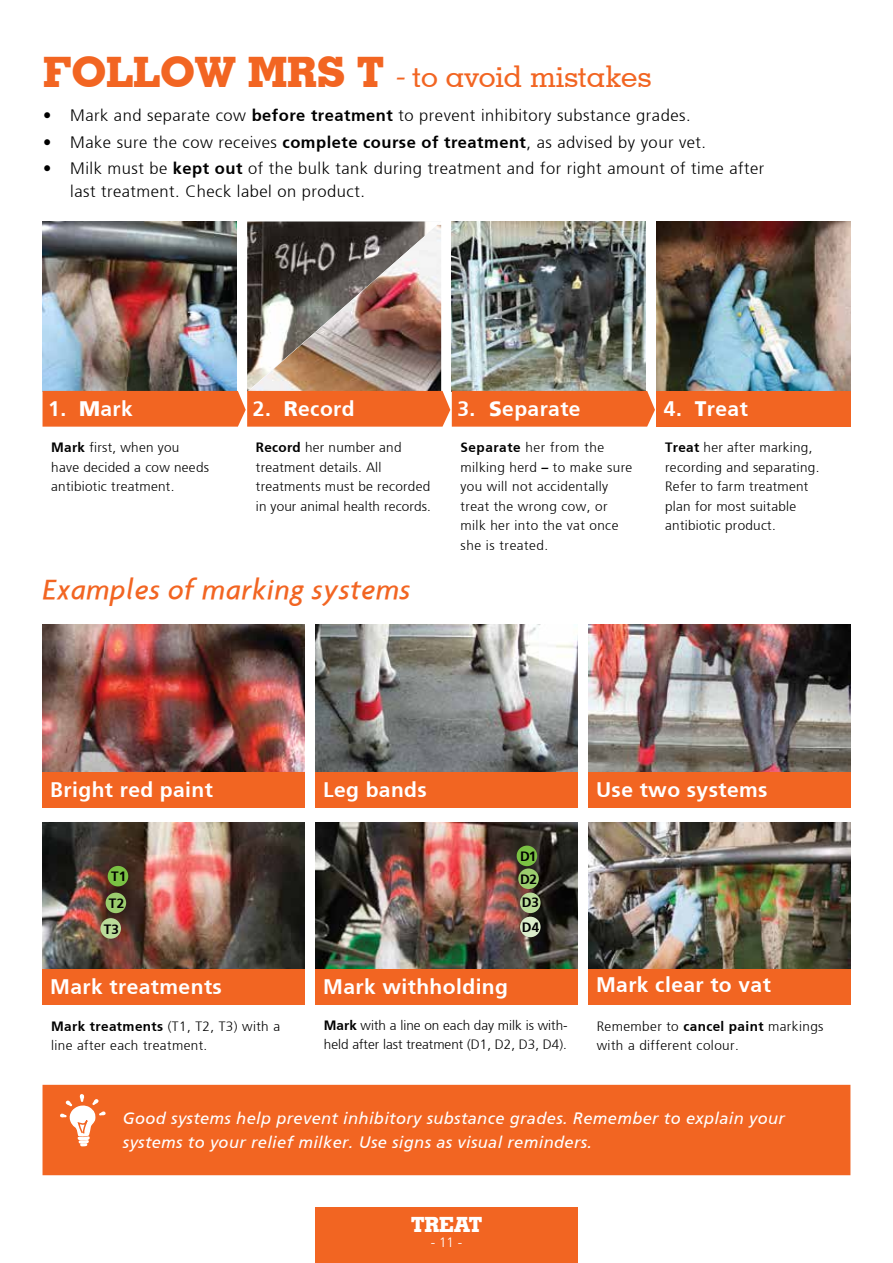
<style>
.page{position:relative;width:893px;height:1263px;background:#fff}
.page>*{position:absolute;margin:0;border:0;box-sizing:border-box;transform-origin:0 0}
.t1{font:500 30px "Geometric Slab 703 BT";color:#f26522}
.t2{font:italic 500 30px "Agenda";letter-spacing:.02em;color:#f26522}
.t3{font:700 21px "Frutiger";letter-spacing:.02em;color:#fff}
.t4{font:700 21px "Geometric Slab 703 BT Xtra";color:#fff}
.t5{font:300 16.5px/22.5px "Frutiger";letter-spacing:.03em;color:#000}
.t6{font:italic 16.5px/24px "Frutiger";letter-spacing:.02em;color:#fff}
.t7{font:300 13.5px/19.5px "Frutiger";letter-spacing:.02em;color:#000}
.t8{font:300 13.5px/19.5px "Frutiger";color:#000}
.t9{font:700 13.5px/23.7px "Frutiger";letter-spacing:.02em;color:#000}
.t10{font:300 13.5px "Frutiger LT";color:#fff}
.s1{font-family:"Geometric Slab 703 BT Xtra";font-weight:700;font-size:42px}
.s2{font-family:"Agenda";font-style:italic}
.s3{font-weight:700}
.s4{font-family:"Frutiger LT";font-weight:900}
.s5{font-family:"Frutiger 66";font-weight:700;font-style:italic}
</style>
<div class="page">
<div style="left:315px;top:1208px;width:263px;height:55px;background:#f26522"></div>
<div style="left:43px;top:1085px;width:807px;height:90px;background:#f26522"></div>
<svg style="left:60px;top:1094px;width:46px;height:53px"></svg>
<img style="left:43px;top:625px;width:262px;height:147px">
<img style="left:588px;top:625px;width:262px;height:147px">
<img style="left:315px;top:625px;width:263px;height:147px">
<img style="left:588px;top:822px;width:262px;height:147px">
<div style="left:43px;top:772px;width:262px;height:35px;background:#f26522"></div>
<div style="left:315px;top:772px;width:263px;height:35px;background:#f26522"></div>
<div style="left:588px;top:772px;width:262px;height:35px;background:#f26522"></div>
<img style="left:315px;top:822px;width:263px;height:147px">
<div style="left:517px;top:846px;width:20px;height:20px;background:#7ac143;border-radius:50%"></div>
<div style="left:518px;top:868px;width:21px;height:21px;background:#9bcd6e;border-radius:50%"></div>
<div style="left:520px;top:892px;width:21px;height:21px;background:#bbdc9b;border-radius:50%"></div>
<div style="left:520px;top:917px;width:21px;height:20px;background:#dbeccb;border-radius:50%"></div>
<div style="left:315px;top:969px;width:263px;height:35px;background:#f26522"></div>
<img style="left:43px;top:822px;width:262px;height:147px">
<div style="left:108px;top:866px;width:20px;height:20px;background:#7ac143;border-radius:50%"></div>
<div style="left:106px;top:893px;width:20px;height:20px;background:#9bcd6e;border-radius:50%"></div>
<div style="left:100px;top:918px;width:21px;height:21px;background:#bbdc9b;border-radius:50%"></div>
<div style="left:43px;top:969px;width:262px;height:35px;background:#f26522"></div>
<div style="left:588px;top:969px;width:262px;height:35px;background:#f26522"></div>
<img style="left:656px;top:221px;width:194px;height:170px">
<div style="left:656px;top:391px;width:194px;height:36px;background:#f26522"></div>
<img style="left:43px;top:221px;width:612px;height:206px">
<h1 class="t1" style="left:43px;top:58px;width:610px"><span class="s1">FOLLOW MRS T</span> <span class="s2">-</span> to avoid mistakes</h1>
<p class="t5" style="left:43px;top:104px;width:649px">• Mark and separate cow <span class="s3">before treatment</span> to prevent inhibitory substance grades.</p>
<p class="t5" style="left:43px;top:131px;width:664px">• Make sure the cow receives <span class="s3">complete course of treatment</span>, as advised by your vet.</p>
<p class="t5" style="left:70px;top:158px;width:696px;text-indent:-27px">• Milk must be <span class="s3">kept out</span> of the bulk tank during treatment and for right amount of time after last treatment. Check label on product.</p>
<h2 class="t3" style="left:48px;top:396px;width:86px">1. <span class="s4">M</span>ark</h2>
<h2 class="t3" style="left:253px;top:396px;width:103px">2. <span class="s4">R</span>ecord</h2>
<h2 class="t3" style="left:458px;top:396px;width:125px">3. <span class="s4">S</span>eparate</h2>
<h2 class="t3" style="left:664px;top:396px;width:85px">4. <span class="s4">T</span>reat</h2>
<p class="t7" style="left:51px;top:438px;width:159px"><span class="s3">Mark</span> first, when you have decided a cow needs antibiotic treatment.</p>
<p class="t7" style="left:256px;top:438px;width:176px"><span class="s3">Record</span> her number and treatment details. All treatments must be recorded in your animal health records.</p>
<p class="t7" style="left:461px;top:438px;width:173px"><span class="s3">Separate</span> her from the milking herd <span class="s5">–</span> to make sure you will not accidentally treat the wrong cow, or milk her into the vat once she is treated.</p>
<h1 class="t2" style="left:43px;top:571px;width:370px">Examples of marking systems</h1>
<p class="t7" style="left:665px;top:438px;width:156px"><span class="s3">Treat</span> her after marking, recording and separating.<br>Refer to farm treatment plan for most suitable antibiotic product.</p>
<h2 class="t3" style="left:50px;top:777px;width:164px">Bright red paint</h2>
<h2 class="t3" style="left:323px;top:777px;width:105px">Leg bands</h2>
<h2 class="t3" style="left:596px;top:777px;width:173px">Use two systems</h2>
<p class="t9" style="left:104px;top:864px;width:24px;line-height:26.1px;text-align:center">T1<br>T2<br>T3</p>
<p class="t9" style="left:520px;top:844px;width:21px">D1<br>D2<br>D3<br>D4</p>
<h2 class="t3" style="left:50px;top:974px;width:173px">Mark treatments</h2>
<h2 class="t3" style="left:596px;top:972px;width:176px">Mark clear to vat</h2>
<h2 class="t3" style="left:323px;top:974px;width:186px">Mark withholding</h2>
<p class="t8" style="left:324px;top:1016px;width:245px"><span class="s3">Mark</span> with a line on each day milk is with&shy;held after last treatment (D1, D2, D3, D4).</p>
<p class="t7" style="left:51px;top:1016px;width:231px"><span class="s3">Mark treatments</span> (T1, T2, T3) with a line after each treatment.</p>
<p class="t7" style="left:597px;top:1016px;width:228px">Remember to <span class="s3">cancel paint</span> markings with a different colour.</p>
<p class="t6" style="left:123px;top:1106px;width:664px">Good systems help prevent inhibitory substance grades. Remember to explain your systems to your relief milker. Use signs as visual reminders.</p>
<h2 class="t4" style="left:411px;top:1212px;width:73px">TREAT</h2>
<p class="t10" style="left:431px;top:1235px;width:33px">- 11 -</p>
</div>
